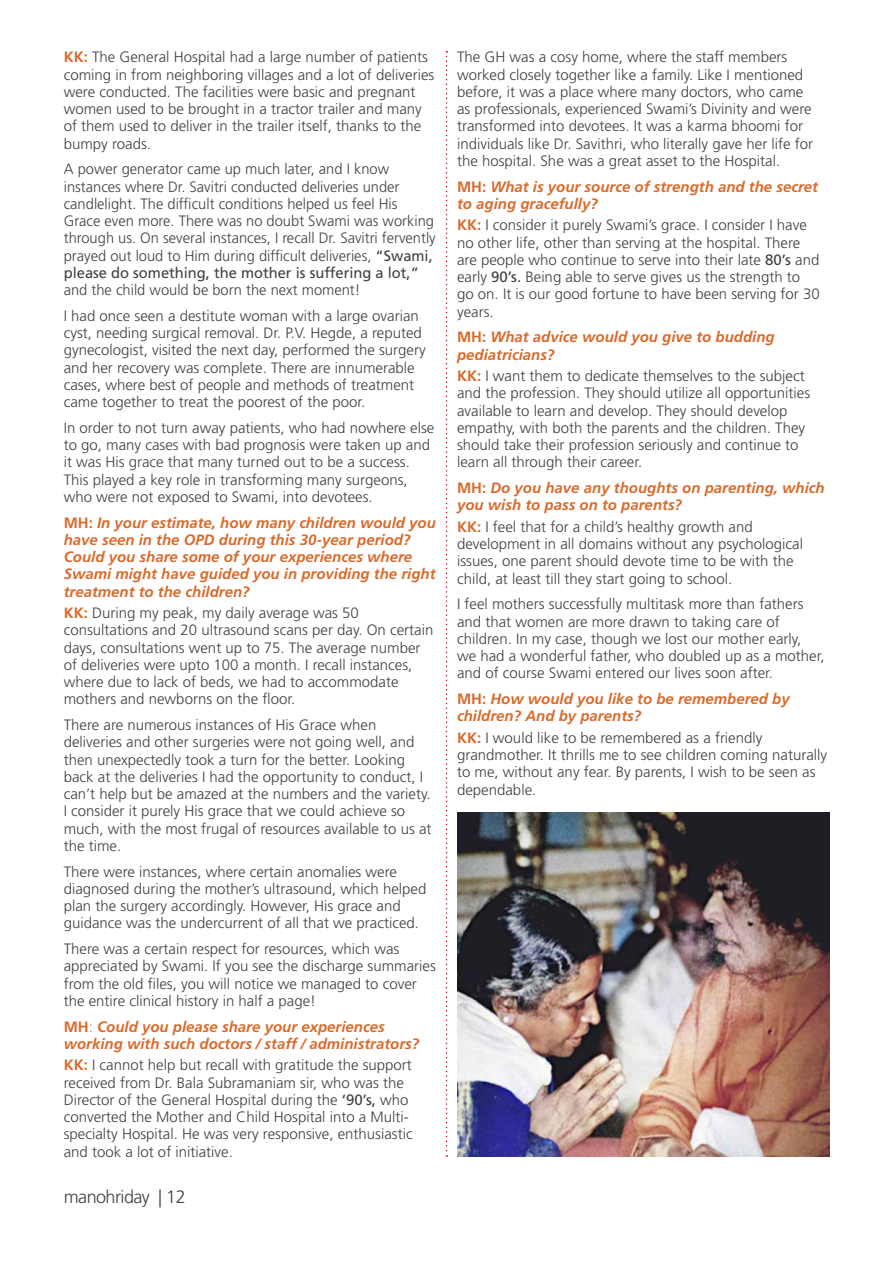
<style>
.page{position:relative;width:893px;height:1263px;background:#fff}
.page>*{position:absolute;margin:0;border:0;box-sizing:border-box;transform-origin:0 0}
.t1{font:300 18px "Frutiger LT Std";letter-spacing:-.03em;color:#414042}
.t2{font:300 15px/17.2px "Frutiger LT Std";color:#414042}
.t3{font:italic 700 15px/17.2px "Frutiger LT Std";color:#d86b2c}
.s1{font-weight:700;color:#d86b2c}
.s2{font-weight:400}
.s3{font-style:normal}
.s4{font-weight:300;font-style:normal}
</style>
<div class="page">
<svg style="left:446px;top:51px;width:1px;height:1106px"></svg>
<img style="left:457px;top:812px;width:372px;height:345px">
<p class="t2" style="left:64px;top:49px;width:372px"><span class="s1">KK:</span> The General Hospital had a large number of patients coming in from neighboring villages and a lot of deliveries were conducted. The facilities were basic and pregnant women used to be brought in a tractor trailer and many of them used to deliver in the trailer itself, thanks to the bumpy roads.</p>
<p class="t2" style="left:64px;top:161px;width:374px">A power generator came up much later, and I know instances where Dr. Savitri conducted deliveries under candlelight. The difficult conditions helped us feel His Grace even more. There was no doubt Swami was working through us. On several instances, I recall Dr. Savitri fervently prayed out loud to Him during difficult deliveries, <span class="s2">“Swami, please do something, the mother is suffering a lot,”</span></p>
<p class="t2" style="left:64px;top:277px;width:357px;line-height:25.8px">and the child would be born the next moment!<br>I had once seen a destitute woman with a large ovarian</p>
<p class="t2" style="left:64px;top:324px;width:363px">cyst, needing surgical removal. Dr. P.V. Hegde, a reputed gynecologist, visited the next day, performed the surgery and her recovery was complete. There are innumerable cases, where best of people and methods of treatment came together to treat the poorest of the poor.</p>
<p class="t2" style="left:64px;top:419px;width:372px">In order to not turn away patients, who had nowhere else to go, many cases with bad prognosis were taken up and it was His grace that many turned out to be a success.<br>This played a key role in transforming many surgeons, who were not exposed to Swami, into devotees.</p>
<p class="t3" style="left:64px;top:514px;width:374px"><span class="s3">MH:</span> In your estimate, how many children would you have seen in the OPD during this 30-year period?<br>Could you share some of your experiences where Swami might have guided you in providing the right treatment to the children?</p>
<p class="t2" style="left:64px;top:604px;width:371px"><span class="s1">KK:</span> During my peak, my daily average was 50 consultations and 20 ultrasound scans per day. On certain days, consultations went up to 75. The average number of deliveries were upto 100 a month. I recall instances, where due to lack of beds, we had to accommodate mothers and newborns on the floor.</p>
<p class="t2" style="left:64px;top:716px;width:369px">There are numerous instances of His Grace when deliveries and other surgeries were not going well, and then unexpectedly took a turn for the better. Looking back at the deliveries I had the opportunity to conduct, I can’t help but be amazed at the numbers and the variety.<br>I consider it purely His grace that we could achieve so much, with the most frugal of resources available to us at the time.</p>
<p class="t2" style="left:64px;top:863px;width:364px">There were instances, where certain anomalies were diagnosed during the mother’s ultrasound, which helped plan the surgery accordingly. However, His grace and guidance was the undercurrent of all that we practiced.</p>
<p class="t2" style="left:64px;top:940px;width:374px">There was a certain respect for resources, which was appreciated by Swami. If you see the discharge summaries from the old files, you will notice we managed to cover the entire clinical history in half a page!</p>
<p class="t3" style="left:64px;top:1018px;width:357px"><span class="s3">MH</span><span class="s4">:</span> Could you please share your experiences working with such doctors / staff / administrators?</p>
<p class="t2" style="left:64px;top:1057px;width:350px"><span class="s1">KK:</span> I cannot help but recall with gratitude the support received from Dr. Bala Subramaniam sir, who was the Director of the General Hospital during the <span class="s2">‘90’s,</span> who converted the Mother and Child Hospital into a Multi&shy;specialty Hospital. He was very responsive, enthusiastic and took a lot of initiative.</p>
<p class="t1" style="left:64px;top:1186px;width:123px">manohriday | 12</p>
<p class="t2" style="left:457px;top:49px;width:358px">The GH was a cosy home, where the staff members worked closely together like a family. Like I mentioned before, it was a place where many doctors, who came as professionals, experienced Swami’s Divinity and were transformed into devotees. It was a karma bhoomi for individuals like Dr. Savithri, who literally gave her life for the hospital. She was a great asset to the Hospital.</p>
<p class="t3" style="left:457px;top:178px;width:362px"><span class="s3">MH:</span> What is your source of strength and the secret to aging gracefully?</p>
<p class="t2" style="left:457px;top:217px;width:364px"><span class="s1">KK:</span> I consider it purely Swami’s grace. I consider I have no other life, other than serving at the hospital. There are people who continue to serve into their late <span class="s2">80’s</span> and early <span class="s2">90’s.</span> Being able to serve gives us the strength to go on. It is our good fortune to have been serving for 30 years.</p>
<p class="t3" style="left:457px;top:329px;width:319px"><span class="s3">MH:</span> What advice would you give to budding pediatricians?</p>
<p class="t2" style="left:457px;top:367px;width:355px"><span class="s1">KK:</span> I want them to dedicate themselves to the subject and the profession. They should utilize all opportunities available to learn and develop. They should develop empathy, with both the parents and the children. They should take their profession seriously and continue to learn all through their career.</p>
<p class="t3" style="left:457px;top:479px;width:369px"><span class="s3">MH:</span> Do you have any thoughts on parenting, which you wish to pass on to parents?</p>
<p class="t2" style="left:457px;top:518px;width:347px"><span class="s1">KK:</span> I feel that for a child’s healthy growth and development in all domains without any psychological issues, one parent should devote time to be with the child, at least till they start going to school.</p>
<p class="t2" style="left:457px;top:596px;width:369px">I feel mothers successfully multitask more than fathers and that women are more drawn to taking care of children. In my case, though we lost our mother early,<br>we had a wonderful father, who doubled up as a mother, and of course Swami entered our lives soon after.</p>
<p class="t3" style="left:457px;top:690px;width:334px"><span class="s3">MH:</span> How would you like to be remembered by children? And by parents?</p>
<p class="t2" style="left:457px;top:729px;width:372px"><span class="s1">KK:</span> I would like to be remembered as a friendly grandmother. It thrills me to see children coming naturally to me, without any fear. By parents, I wish to be seen as dependable.</p>
</div>
